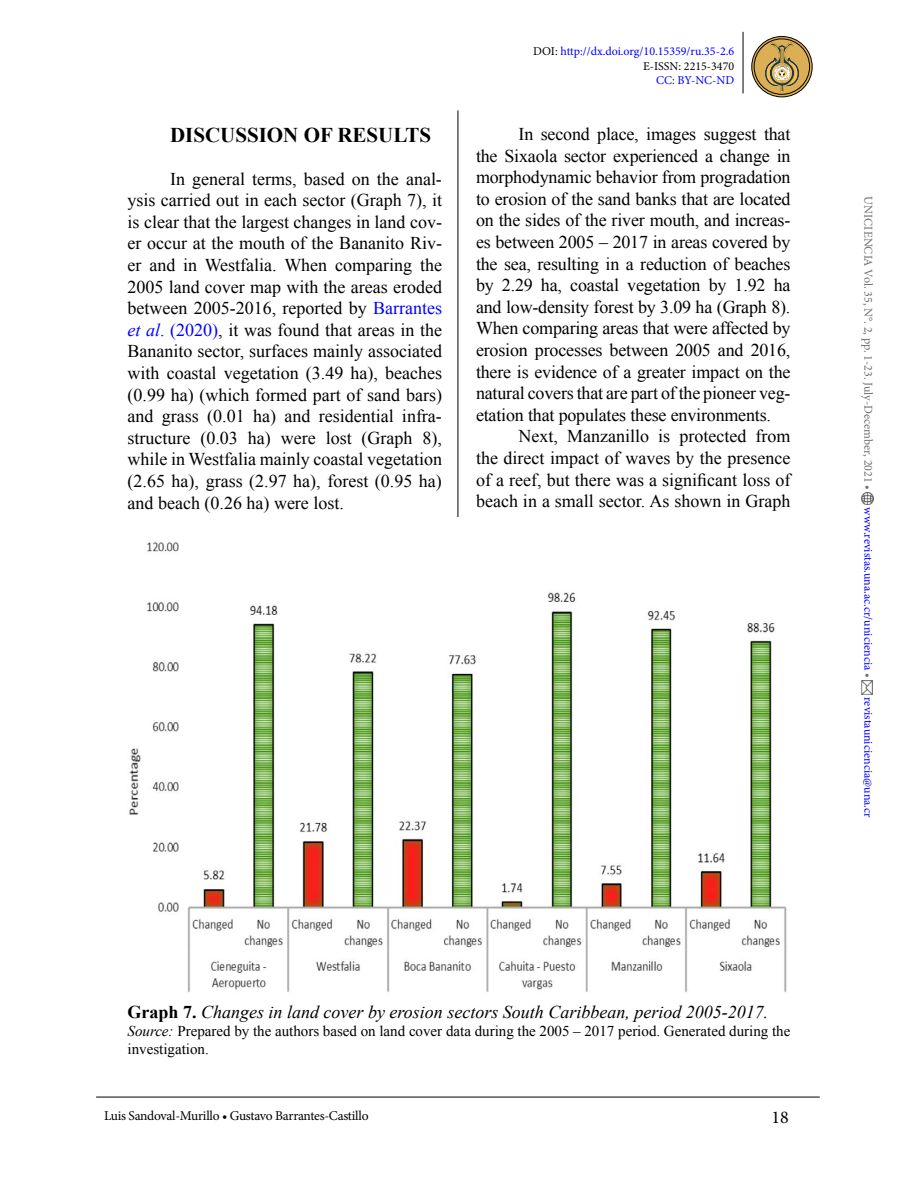
<style>
.page{position:relative;width:918px;height:1188px;background:#fff}
.page>*{position:absolute;margin:0;border:0;box-sizing:border-box;transform-origin:0 0}
.t1{font:700 21px "Times New Roman";color:#000}
.t2{font:18px/21.6px "Times New Roman";color:#000;text-align:justify}
.t3{font:italic 18px "Times New Roman";color:#000}
.t4{font:18px "Minion Pro";color:#000}
.t5{font:15px/18px "Times New Roman";color:#000}
.t6{font:13.5px "Minion Pro";letter-spacing:-.02em;color:#000}
.t7{font:12px/14.4px "Minion Pro";color:#00f;text-align:right}
.t8{font:12px "Minion Pro";color:#6d6e71}
.s1{color:#00f}
.s2{font-style:italic;color:#00f}
.s3{color:#000}
.s4{color:#6d6e71}
.s5{font-weight:700;font-style:normal}
.s6{font-style:italic}
</style>
<div class="page">
<hr style="left:743px;top:32px;width:1px;height:61px;background:#000">
<hr style="left:458px;top:110px;width:1px;height:974px;background:#000">
<svg style="left:862px;top:493px;width:12px;height:12px"></svg>
<img style="left:862px;top:680px;width:10px;height:14px">
<hr style="left:96px;top:1097px;width:724px;height:1px;background:#000">
<svg style="left:752px;top:37px;width:60px;height:60px"></svg>
<div style="left:754px;top:39px;width:56px;height:56px;border:1px solid #000;border-radius:50%"></div>
<div style="left:751px;top:36px;width:62px;height:61px;border:1px solid #000;border-radius:50%"></div>
<svg style="left:765px;top:42px;width:34px;height:50px;background:#b89c5b"></svg>
<img style="left:129px;top:539px;width:658px;height:453px">
<p class="t1" style="left:170px;top:120px;width:263px">DISCUSSION OF RESULTS</p>
<p class="t2" style="left:128px;top:168px;width:316px;text-indent:43px">In general terms, based on the anal&shy;ysis carried out in each sector (Graph 7), it is clear that the largest changes in land cov&shy;er occur at the mouth of the Bananito Riv&shy;er and in Westfalia. When comparing the 2005 land cover map with the areas eroded between 2005-2016, reported by <span class="s1">Barrantes </span><span class="s2">et al</span><span class="s1">. (2020)</span>, it was found that areas in the Bananito sector, surfaces mainly associated with coastal vegetation (3.49 ha), beaches (0.99 ha) (which formed part of sand bars) and grass (0.01 ha) and residential infra&shy;structure (0.03 ha) were lost (Graph 8), while in Westfalia mainly coastal vegetation (2.65 ha), grass (2.97 ha), forest (0.95 ha) and beach (0.26 ha) were lost.</p>
<p class="t7" style="left:533px;top:45px;width:203px"><span class="s3">DOI:</span> http://dx.doi.org/10.15359/ru.35-2.6<br><span class="s3">E-ISSN: 2215-3470</span></p>
<p class="t7" style="left:656px;top:73px;width:80px">CC: BY-NC-ND</p>
<p class="t2" style="left:476px;top:123px;width:316px;text-indent:43px">In second place, images suggest that the Sixaola sector experienced a change in morphodynamic behavior from progradation to erosion of the sand banks that are located on the sides of the river mouth, and increas&shy;es between 2005 – 2017 in areas covered by the sea, resulting in a reduction of beaches by 2.29 ha, coastal vegetation by 1.92 ha and low-density forest by 3.09 ha (Graph 8).<br>When comparing areas that were affected by erosion processes between 2005 and 2016, there is evidence of a greater impact on the natural covers that are part of the pioneer veg&shy;etation that populates these environments.</p>
<p class="t2" style="left:476px;top:425px;width:316px;text-indent:43px">Next, Manzanillo is protected from the direct impact of waves by the presence of a reef, but there was a significant loss of beach in a small sector. As shown in Graph</p>
<p class="t8" style="left:876px;top:196px;width:295px;rotate:90deg">UNICIENCIA Vol. 35, N°. 2, pp. 1-23. July-December, 2021 •</p>
<p class="t7" style="left:876px;top:507px;width:172px;rotate:90deg">www.revistas.una.ac.cr/uniciencia <span class="s4">•</span></p>
<p class="t7" style="left:876px;top:697px;width:122px;rotate:90deg">revistauniciencia@una.cr</p>
<p class="t3" style="left:128px;top:1000px;width:642px"><span class="s5">Graph 7.</span> Changes in land cover by erosion sectors South Caribbean, period 2005-2017.</p>
<p class="t5" style="left:128px;top:1022px;width:664px"><span class="s6">Source:</span> Prepared by the authors based on land cover data during the 2005 – 2017 period. Generated during the investigation.</p>
<p class="t6" style="left:104px;top:1106px;width:266px">Luis Sandoval-Murillo • Gustavo Barrantes-Castillo</p>
<p class="t4" style="left:771px;top:1105px;width:19px">18</p>
</div>
